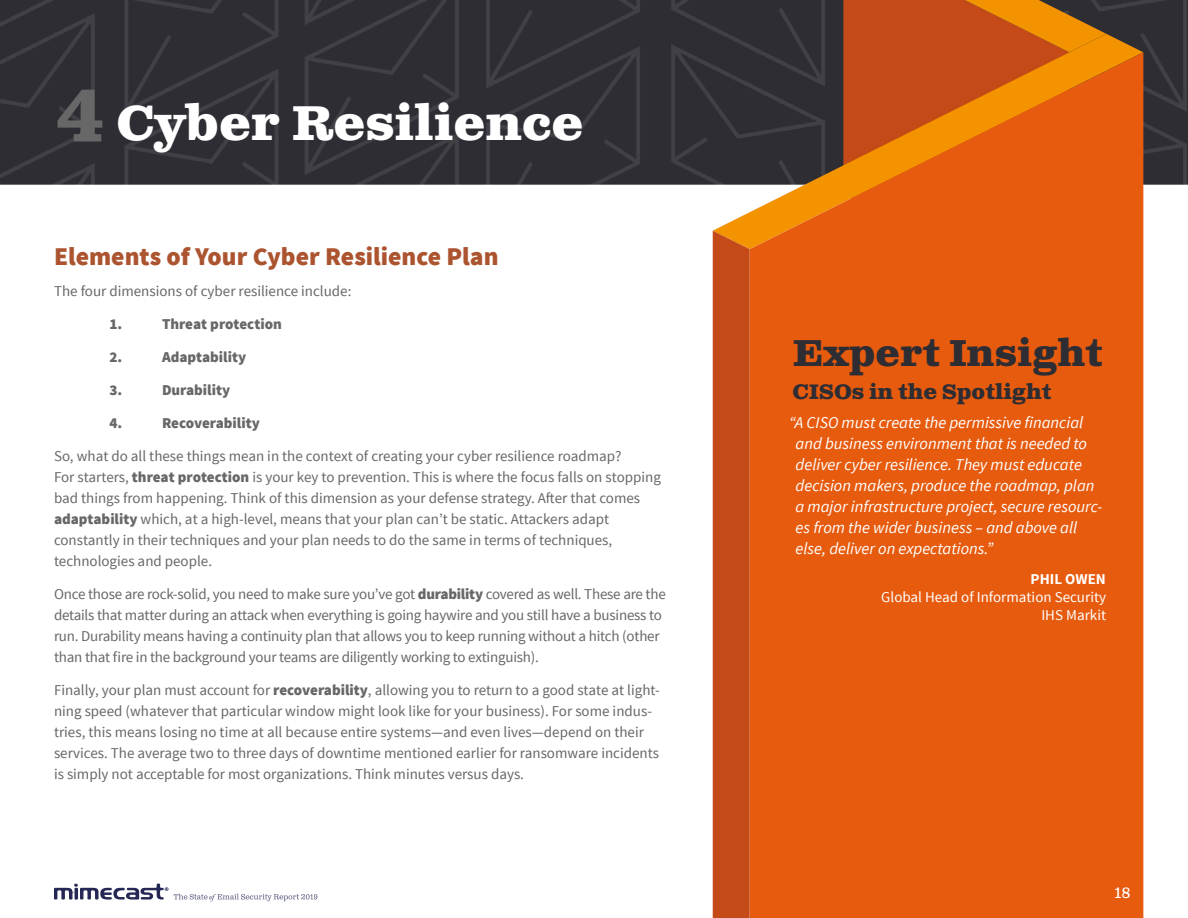
<style>
.page{position:relative;width:1188px;height:918px;background:#fff}
.page>*{position:absolute;margin:0;border:0;box-sizing:border-box;transform-origin:0 0}
.t1{font:700 48.9px "Clarendon Text Pro";color:#fff}
.t2{font:700 37.5px "Clarendon Text Pro";color:#2d2d33}
.t3{font:900 25.5px "Source Sans Pro";color:#ac542f}
.t4{font:700 21px "Clarendon Text Pro";color:#2d2d33}
.t5{font:italic 16.5px/21px "Source Sans Pro";color:#fff}
.t6{font:15px/21px "Source Sans Pro";color:#666766}
.t7{font:900 15px "Source Sans Pro";color:#666766}
.t8{font:15px/18px "Source Sans Pro";color:#fff;text-align:right}
.t9{font:700 15px "Source Sans Pro";color:#fff}
.t10{font:15px "Clarendon Text Pro";color:#fff}
.s1{font-size:75px;color:#666766}
.s2{font-weight:900}
</style>
<div class="page">
<img style="left:0;top:0;width:1188px;height:185px">
<div style="left:843px;top:0;width:122px;height:34px;background:#c44b17"></div>
<svg style="left:965px;top:0;width:141px;height:34px;background:#b86911"></svg>
<svg style="left:713px;top:34px;width:430px;height:197px;background:#805539"></svg>
<div style="left:713px;top:231px;width:37px;height:687px;background:#c44b17"></div>
<svg style="left:750px;top:52px;width:393px;height:866px;background:#df5b0f"></svg>
<svg style="left:54px;top:884px;width:263px;height:18px"></svg>
<h1 class="t1" style="left:55px;top:94px;width:530px"><span class="s1">4</span> Cyber Resilience</h1>
<h3 class="t3" style="left:54px;top:240px;width:446px">Elements of Your Cyber Resilience Plan</h3>
<p class="t6" style="left:54px;top:280px;width:299px">The four dimensions of cyber resilience include:</p>
<p class="t7" style="left:110px;top:314px;width:14px">1.</p>
<p class="t7" style="left:162px;top:314px;width:121px">Threat protection</p>
<p class="t7" style="left:110px;top:347px;width:14px">2.</p>
<p class="t7" style="left:162px;top:347px;width:86px">Adaptability</p>
<p class="t7" style="left:110px;top:380px;width:14px">3.</p>
<p class="t7" style="left:162px;top:380px;width:70px">Durability</p>
<p class="t7" style="left:110px;top:413px;width:14px">4.</p>
<p class="t7" style="left:162px;top:413px;width:99px">Recoverability</p>
<p class="t6" style="left:54px;top:445px;width:608px">So, what do all these things mean in the context of creating your cyber resilience roadmap?<br>For starters, <span class="s2">threat protection</span> is your key to prevention. This is where the focus falls on stopping bad things from happening. Think of this dimension as your defense strategy. After that comes <span class="s2">adaptability</span> which, at a high-level, means that your plan can’t be static. Attackers adapt constantly in their techniques and your plan needs to do the same in terms of techniques, technologies and people.</p>
<p class="t6" style="left:54px;top:583px;width:613px">Once those are rock-solid, you need to make sure you’ve got <span class="s2">durability</span> covered as well. These are the details that matter during an attack when everything is going haywire and you still have a business to run. Durability means having a continuity plan that allows you to keep running without a hitch (other than that fire in the background your teams are diligently working to extinguish).</p>
<p class="t6" style="left:54px;top:679px;width:607px">Finally, your plan must account for <span class="s2">recoverability</span>, allowing you to return to a good state at light&shy;ning speed (whatever that particular window might look like for your business). For some indus&shy;tries, this means losing no time at all because entire systems—and even lives—depend on their services. The average two to three days of downtime mentioned earlier for ransomware incidents is simply not acceptable for most organizations. Think minutes versus days.</p>
<h2 class="t2" style="left:792px;top:330px;width:312px">Expert Insight</h2>
<h3 class="t4" style="left:792px;top:378px;width:261px">CISOs in the Spotlight</h3>
<p class="t5" style="left:796px;top:412px;width:308px;text-indent:-6px">“A CISO must create the permissive financial and business environment that is needed to deliver cyber resilience. They must educate decision makers, produce the roadmap, plan a major infrastructure project, secure resourc&shy;es from the wider business – and above all else, deliver on expectations.”</p>
<p class="t9" style="left:1031px;top:570px;width:77px">PHIL OWEN</p>
<p class="t8" style="left:881px;top:589px;width:226px">Global Head of Information Security<br>IHS Markit</p>
<p class="t10" style="left:1115px;top:884px;width:18px">18</p>
</div>
